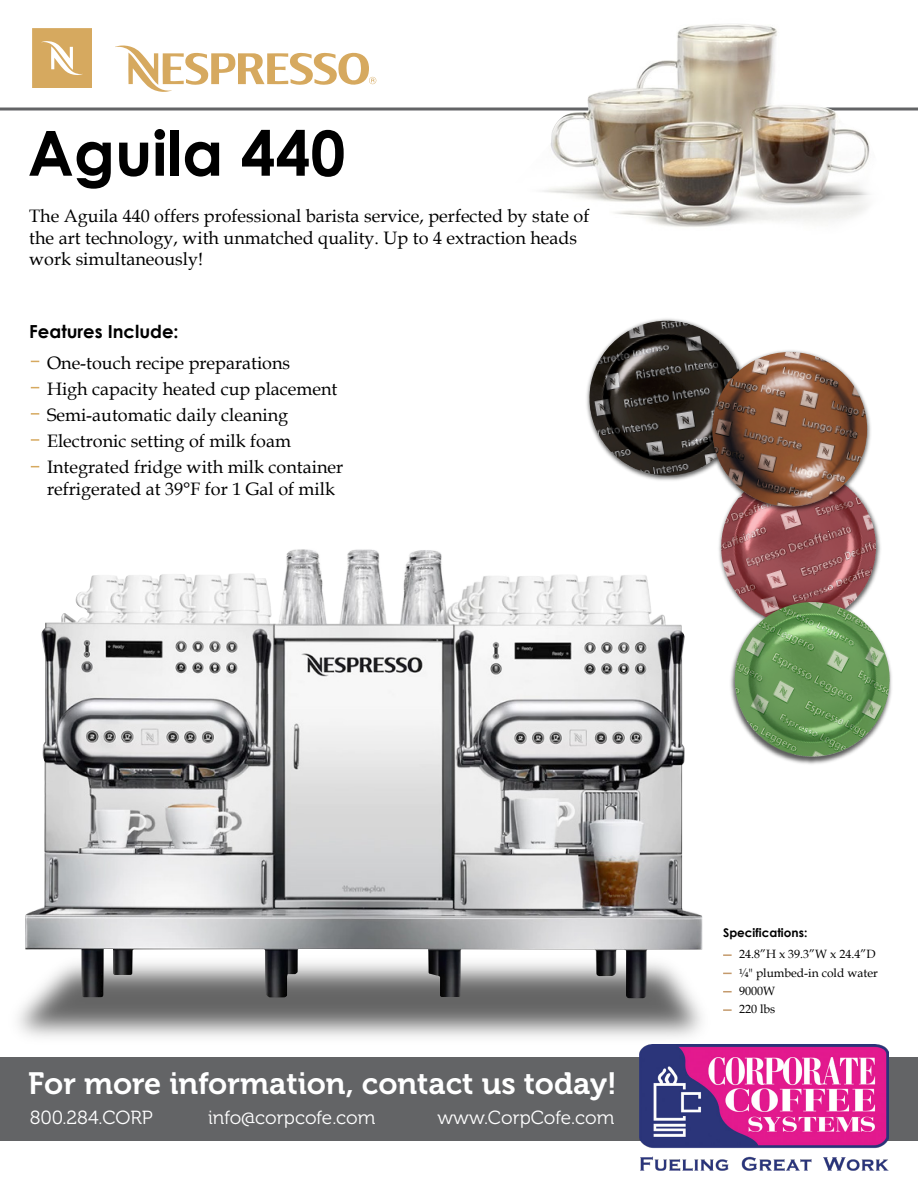
<style>
.page{position:relative;width:918px;height:1188px;background:#fff}
.page>*{position:absolute;margin:0;border:0;box-sizing:border-box;transform-origin:0 0}
.t1{font:700 62.25px "Century Gothic";color:#000}
.t2{font:30.75px "Museo 700";color:#fff}
.t3{font:18.9px "Museo 300";color:#fff}
.t4{font:18px/26px "Book Antiqua";color:#000}
.t5{font:700 18px "Century Gothic";color:#000}
.t6{font:12px "Book Antiqua";color:#000}
.t7{font:700 12px "Century Gothic";color:#000}
</style>
<div class="page">
<div style="left:0;top:1057px;width:918px;height:84px;background:#636466"></div>
<hr style="left:0;top:108px;width:918px;height:3px;background:#636466">
<img style="left:640px;top:1045px;width:249px;height:126px">
<svg style="left:31px;top:413px;width:8px;height:2px"></svg>
<svg style="left:31px;top:439px;width:8px;height:2px"></svg>
<svg style="left:115px;top:45px;width:261px;height:47px"></svg>
<svg style="left:32px;top:28px;width:60px;height:60px;background:#dab271"></svg>
<img style="left:514px;top:24px;width:376px;height:203px">
<img style="left:18px;top:922px;width:731px;height:157px">
<img style="left:25px;top:549px;width:677px;height:449px">
<svg style="left:723px;top:954px;width:9px;height:2px"></svg>
<svg style="left:723px;top:1009px;width:9px;height:2px"></svg>
<svg style="left:723px;top:991px;width:9px;height:2px"></svg>
<img style="left:586px;top:321px;width:72px;height:159px">
<img style="left:667px;top:563px;width:12px;height:117px">
<img style="left:679px;top:563px;width:200px;height:252px">
<img style="left:726px;top:602px;width:166px;height:163px">
<img style="left:658px;top:318px;width:223px;height:245px">
<img style="left:712px;top:352px;width:156px;height:155px">
<h1 class="t1" style="left:28px;top:106px;width:319px">Aguila 440</h1>
<p class="t4" style="left:29px;top:205px;width:562px;line-height:21.6px">The Aguila 440 offers professional barista service, perfected by state of the art technology, with unmatched quality. Up to 4 extraction heads work simultaneously!</p>
<p class="t5" style="left:29px;top:318px;width:151px">Features Include:</p>
<p class="t4" style="left:47px;top:349px;width:245px">One-touch recipe preparations</p>
<p class="t4" style="left:47px;top:376px;width:292px">High capacity heated cup placement</p>
<p class="t4" style="left:47px;top:402px;width:298px">Semi-automatic daily cleaning<br>Electronic setting of milk foam<br>Integrated fridge with milk container</p>
<p class="t4" style="left:47px;top:475px;width:289px">refrigerated at 39°F for 1 Gal of milk</p>
<h2 class="t2" style="left:28px;top:1066px;width:590px">For more information, contact us today!</h2>
<p class="t3" style="left:30px;top:1107px;width:125px">800.284.CORP</p>
<p class="t3" style="left:208px;top:1107px;width:169px">info@corpcofe.com</p>
<p class="t3" style="left:437px;top:1107px;width:178px">www.CorpCofe.com</p>
<p class="t7" style="left:723px;top:924px;width:86px">Specifications:</p>
<p class="t6" style="left:739px;top:946px;width:138px">24.8”H x 39.3”W x 24.4”D</p>
<p class="t6" style="left:739px;top:964px;width:140px">¼" plumbed-in cold water</p>
<p class="t6" style="left:739px;top:982px;width:37px">9000W</p>
<p class="t6" style="left:739px;top:1001px;width:38px">220 lbs</p>
</div>
